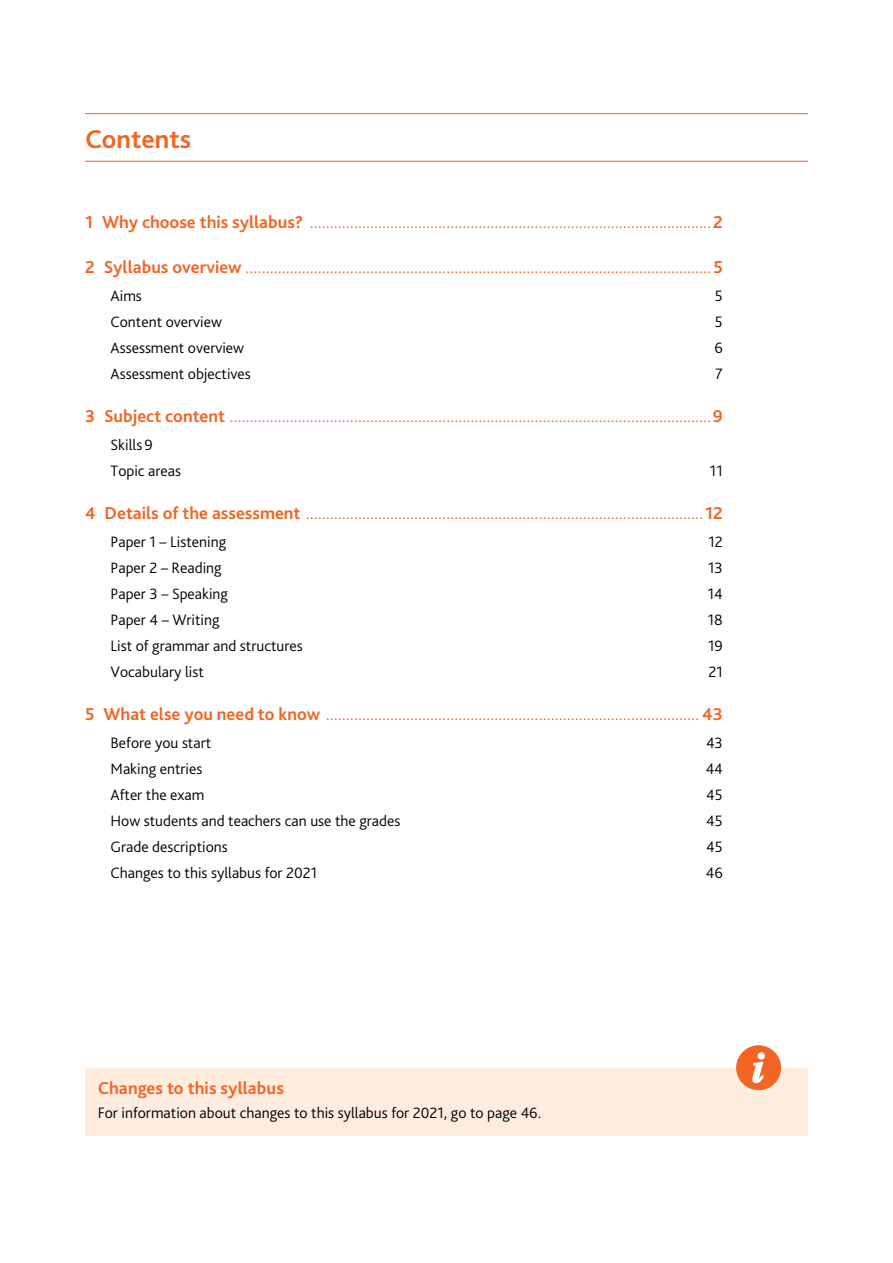
<style>
.page{position:relative;width:893px;height:1263px;background:#fff}
.page>*{position:absolute;margin:0;border:0;box-sizing:border-box;transform-origin:0 0}
.t1{font:700 27px "Bliss Pro";color:#f26522}
.t2{font:300 18px "Bliss Pro";color:#f26522}
.t3{font:700 18px "Bliss Pro";letter-spacing:.005em;color:#f26522}
.t4{font:300 15.75px/26px "Bliss Pro";color:#000}
.s1{font-weight:700}
</style>
<div class="page">
<hr style="left:85px;top:113px;width:723px;height:1px;background:#f26522">
<hr style="left:85px;top:161px;width:723px;height:1px;background:#f26522">
<div style="left:85px;top:1068px;width:723px;height:68px;background:#feecdf"></div>
<svg style="left:736px;top:1045px;width:45px;height:45px"></svg>
<h1 class="t1" style="left:85px;top:122px;width:108px">Contents</h1>
<p class="t2" style="left:85px;top:210px;width:639px"><span class="s1">1 Why choose this syllabus?</span> ....................................................................................................<span class="s1">2</span></p>
<p class="t2" style="left:85px;top:256px;width:639px"><span class="s1">2 Syllabus overview</span> ....................................................................................................................<span class="s1">5</span></p>
<p class="t4" style="left:111px;top:283px;width:33px">Aims</p>
<p class="t4" style="left:715px;top:283px;width:9px">5</p>
<p class="t4" style="left:111px;top:309px;width:113px">Content overview</p>
<p class="t4" style="left:715px;top:309px;width:9px">5</p>
<p class="t4" style="left:111px;top:335px;width:135px">Assessment overview</p>
<p class="t4" style="left:714px;top:335px;width:10px">6</p>
<p class="t4" style="left:111px;top:361px;width:142px">Assessment objectives</p>
<p class="t4" style="left:715px;top:361px;width:9px">7</p>
<p class="t2" style="left:85px;top:405px;width:639px"><span class="s1">3 Subject content</span> ........................................................................................................................<span class="s1">9</span></p>
<p class="t4" style="left:111px;top:432px;width:72px">Skills 9<br>Topic areas</p>
<p class="t4" style="left:710px;top:458px;width:14px">11</p>
<p class="t2" style="left:85px;top:502px;width:639px"><span class="s1">4 Details of the assessment</span> ...................................................................................................<span class="s1">12</span></p>
<p class="t4" style="left:111px;top:529px;width:117px">Paper 1 – Listening</p>
<p class="t4" style="left:708px;top:529px;width:16px">12</p>
<p class="t4" style="left:111px;top:555px;width:113px">Paper 2 – Reading</p>
<p class="t4" style="left:708px;top:555px;width:16px">13</p>
<p class="t4" style="left:111px;top:581px;width:119px">Paper 3 – Speaking</p>
<p class="t4" style="left:708px;top:581px;width:17px">14</p>
<p class="t4" style="left:111px;top:607px;width:110px">Paper 4 – Writing</p>
<p class="t4" style="left:708px;top:607px;width:17px">18</p>
<p class="t4" style="left:111px;top:633px;width:194px">List of grammar and structures</p>
<p class="t4" style="left:708px;top:633px;width:16px">19</p>
<p class="t4" style="left:111px;top:659px;width:95px">Vocabulary list</p>
<p class="t4" style="left:708px;top:659px;width:16px">21</p>
<p class="t2" style="left:85px;top:703px;width:639px"><span class="s1">5 What else you need to know</span> ............................................................................................. <span class="s1">43</span></p>
<p class="t4" style="left:111px;top:730px;width:102px">Before you start</p>
<p class="t4" style="left:706px;top:730px;width:18px">43</p>
<p class="t4" style="left:111px;top:756px;width:93px">Making entries</p>
<p class="t4" style="left:706px;top:756px;width:19px">44</p>
<p class="t4" style="left:111px;top:782px;width:95px">After the exam</p>
<p class="t4" style="left:706px;top:782px;width:18px">45</p>
<p class="t4" style="left:111px;top:808px;width:291px">How students and teachers can use the grades</p>
<p class="t4" style="left:706px;top:808px;width:18px">45</p>
<p class="t4" style="left:111px;top:833px;width:119px">Grade descriptions</p>
<p class="t4" style="left:706px;top:833px;width:18px">45</p>
<p class="t4" style="left:111px;top:859px;width:208px">Changes to this syllabus for 2021</p>
<p class="t4" style="left:706px;top:859px;width:19px">46</p>
<p class="t3" style="left:98px;top:1077px;width:188px">Changes to this syllabus</p>
<p class="t4" style="left:98px;top:1100px;width:445px">For information about changes to this syllabus for 2021, go to page 46.</p>
</div>
